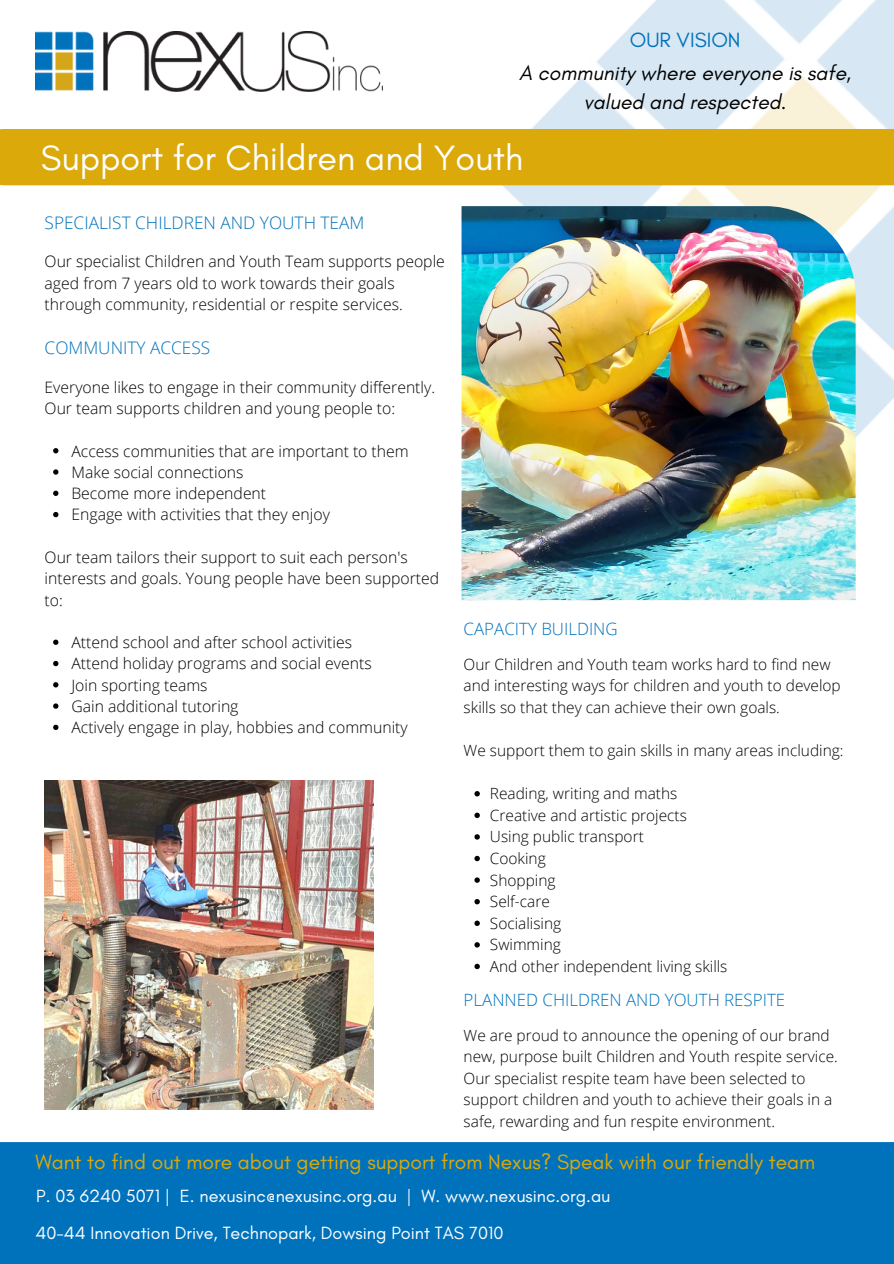
<style>
.page{position:relative;width:894px;height:1264px;background:#fff}
.page>*{position:absolute;margin:0;border:0;box-sizing:border-box;transform-origin:0 0}
.t1{font:35.85px "Glacial Indifference";color:#fff}
.t2{font:21px "Glacial Indifference";color:#dba90a}
.t3{font:italic 21px/29.2px "Glacial Indifference";color:#000;text-align:center}
.t4{font:21px "Glacial Indifference";color:#0072bc}
.t5{font:18px "Glacial Indifference";color:#fff}
.t6{font:300 17.25px "Open Sans";color:#0072bc}
.t7{font:300 16.95px "Open Sans";color:#0072bc}
.t8{font:300 15.75px/21.3px "Open Sans";color:#000}
.t9{font:300 15.45px/21.6px "Open Sans";color:#000}
</style>
<div class="page">
<img style="left:461px;top:0;width:432px;height:513px">
<div style="left:0;top:1142px;width:893px;height:121px;background:#0072bc"></div>
<img style="left:461px;top:206px;width:394px;height:394px">
<div style="left:4px;top:129px;width:889px;height:56px;background:#dba90a"></div>
<img style="left:45px;top:780px;width:328px;height:329px">
<svg style="left:53px;top:448px;width:5px;height:5px"></svg>
<svg style="left:53px;top:469px;width:5px;height:5px"></svg>
<svg style="left:53px;top:490px;width:5px;height:6px"></svg>
<svg style="left:53px;top:512px;width:5px;height:5px"></svg>
<svg style="left:53px;top:639px;width:5px;height:6px"></svg>
<svg style="left:53px;top:661px;width:5px;height:5px"></svg>
<svg style="left:53px;top:682px;width:5px;height:5px"></svg>
<svg style="left:53px;top:703px;width:5px;height:5px"></svg>
<svg style="left:53px;top:724px;width:5px;height:6px"></svg>
<svg style="left:474px;top:791px;width:5px;height:5px"></svg>
<svg style="left:474px;top:812px;width:5px;height:6px"></svg>
<svg style="left:474px;top:834px;width:5px;height:5px"></svg>
<svg style="left:474px;top:855px;width:5px;height:6px"></svg>
<svg style="left:474px;top:877px;width:5px;height:5px"></svg>
<svg style="left:474px;top:899px;width:5px;height:5px"></svg>
<svg style="left:474px;top:920px;width:5px;height:6px"></svg>
<svg style="left:474px;top:942px;width:5px;height:5px"></svg>
<svg style="left:474px;top:963px;width:5px;height:6px"></svg>
<img style="left:35px;top:32px;width:347px;height:60px">
<h2 class="t4" style="left:629px;top:27px;width:112px">OUR VISION</h2>
<h2 class="t3" style="left:519px;top:58px;width:333px">A community where everyone is safe, valued and respected.</h2>
<h1 class="t1" style="left:41px;top:135px;width:483px">Support for Children and Youth</h1>
<p class="t6" style="left:45px;top:210px;width:321px">SPECIALIST CHILDREN AND YOUTH TEAM</p>
<p class="t8" style="left:45px;top:250px;width:401px">Our specialist Children and Youth Team supports people aged from 7 years old to work towards their goals through community, residential or respite services.</p>
<p class="t6" style="left:45px;top:336px;width:167px">COMMUNITY ACCESS</p>
<p class="t8" style="left:45px;top:376px;width:392px">Everyone likes to engage in their community differently.<br>Our team supports children and young people to:</p>
<p class="t8" style="left:71px;top:440px;width:339px">Access communities that are important to them Make social connections<br>Become more independent<br>Engage with activities that they enjoy</p>
<p class="t8" style="left:45px;top:546px;width:396px">Our team tailors their support to suit each person's interests and goals. Young people have been supported to:</p>
<p class="t8" style="left:71px;top:631px;width:338px">Attend school and after school activities<br>Attend holiday programs and social events<br>Join sporting teams<br>Gain additional tutoring<br>Actively engage in play, hobbies and community</p>
<p class="t7" style="left:463px;top:616px;width:155px">CAPACITY BUILDING</p>
<p class="t9" style="left:463px;top:653px;width:378px">Our Children and Youth team works hard to find new and interesting ways for children and youth to develop skills so that they can achieve their own goals.</p>
<p class="t9" style="left:463px;top:739px;width:381px">We support them to gain skills in many areas including:</p>
<p class="t9" style="left:490px;top:782px;width:239px">Reading, writing and maths<br>Creative and artistic projects<br>Using public transport<br>Cooking<br>Shopping<br>Self-care<br>Socialising<br>Swimming<br>And other independent living skills</p>
<p class="t7" style="left:463px;top:987px;width:323px">PLANNED CHILDREN AND YOUTH RESPITE</p>
<p class="t9" style="left:463px;top:1023px;width:375px">We are proud to announce the opening of our brand new, purpose built Children and Youth respite service.<br>Our specialist respite team have been selected to support children and youth to achieve their goals in a safe, rewarding and fun respite environment.</p>
<h2 class="t2" style="left:35px;top:1149px;width:781px">Want to find out more about getting support from Nexus? Speak with our friendly team</h2>
<p class="t5" style="left:36px;top:1184px;width:575px">P. 03 6240 5071 | E. nexusinc@nexusinc.org.au | W. www.nexusinc.org.au</p>
<p class="t5" style="left:35px;top:1221px;width:469px">40-44 Innovation Drive, Technopark, Dowsing Point TAS 7010</p>
</div>
